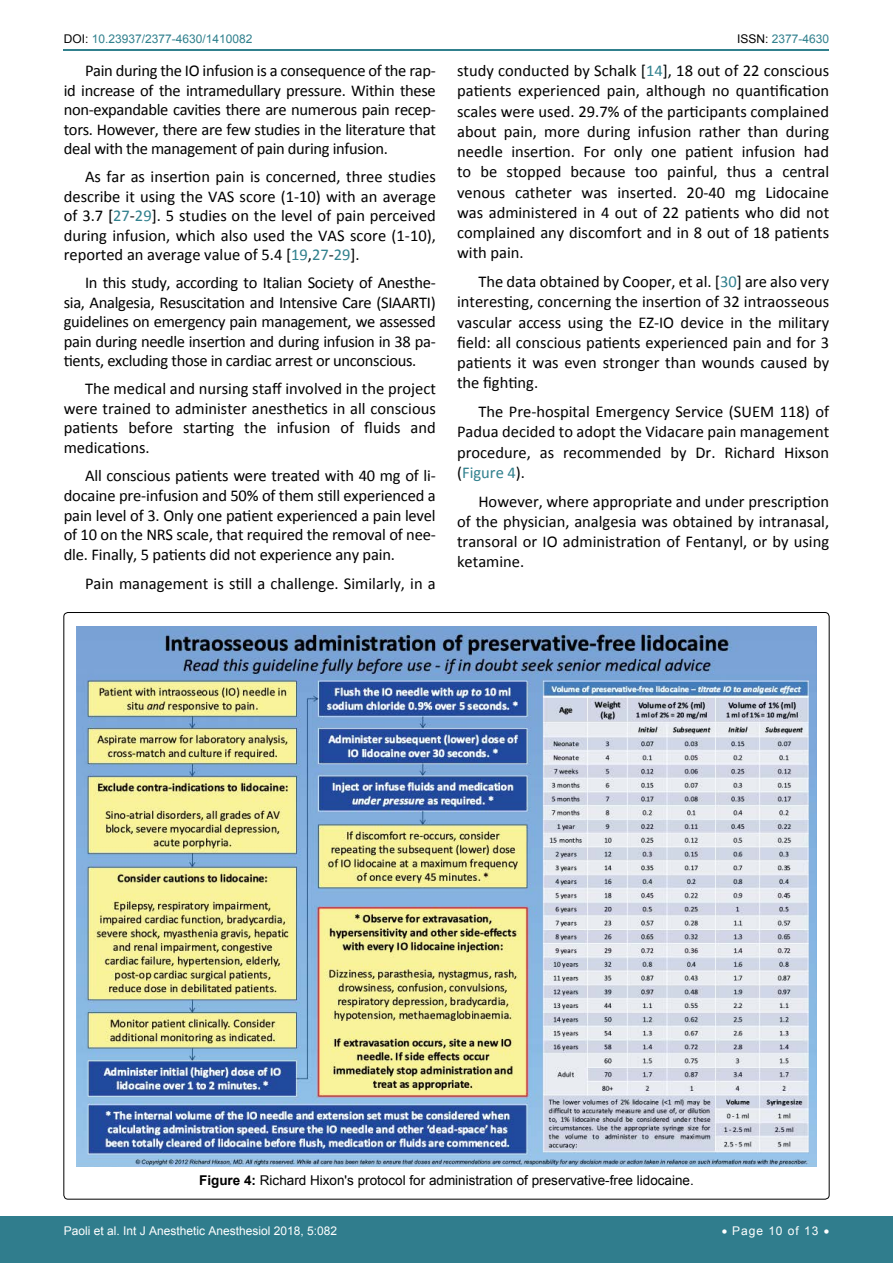
<style>
.page{position:relative;width:893px;height:1263px;background:#fff}
.page>*{position:absolute;margin:0;border:0;box-sizing:border-box;transform-origin:0 0}
.t1{font:16.5px/20.2px "Calibri";color:#000;text-align:justify}
.t2{font:13.5px "Arial";color:#000}
.t3{font:12px "Arial";color:#fff}
.t4{font:12px "Arial";color:#30808d}
.t5{font:12px "Arial";letter-spacing:.08em;color:#fff}
.s1{color:#000}
.s2{color:#30808d}
.s3{font-weight:700}
</style>
<div class="page">
<hr style="left:64px;top:49px;width:765px;height:2px;background:#30808d">
<div style="left:0;top:1217px;width:893px;height:46px;background:#307d8d"></div>
<img style="left:77px;top:626px;width:739px;height:541px">
<p class="t4" style="left:64px;top:31px;width:190px"><span class="s1">DOI:</span> 10.23937/2377-4630/1410082</p>
<p class="t4" style="left:737px;top:31px;width:94px"><span class="s1">ISSN:</span> 2377-4630</p>
<p class="t1" style="left:64px;top:61px;width:374px;line-height:19.5px;text-indent:21px">Pain during the IO infusion is a consequence of the rap&shy;id increase of the intramedullary pressure. Within these non-expandable cavities there are numerous pain recep&shy;tors. However, there are few studies in the literature that deal with the management of pain during infusion.</p>
<p class="t1" style="left:64px;top:167px;width:374px;line-height:19.5px;text-indent:21px">As far as insertion pain is concerned, three studies describe it using the VAS score (1-10) with an average of 3.7 [<span class="s2">27</span>-<span class="s2">29</span>]. 5 studies on the level of pain perceived during infusion, which also used the VAS score (1-10), reported an average value of 5.4 [<span class="s2">19</span>,<span class="s2">27</span>-<span class="s2">29</span>].</p>
<p class="t1" style="left:64px;top:273px;width:374px;line-height:19.5px;text-indent:21px">In this study, according to Italian Society of Anesthe&shy;sia, Analgesia, Resuscitation and Intensive Care (SIAARTI) guidelines on emergency pain management, we assessed pain during needle insertion and during infusion in 38 pa&shy;tients, excluding those in cardiac arrest or unconscious.</p>
<p class="t1" style="left:64px;top:379px;width:374px;line-height:19.5px;text-indent:21px">The medical and nursing staff involved in the project were trained to administer anesthetics in all conscious patients before starting the infusion of fluids and medications.</p>
<p class="t1" style="left:64px;top:466px;width:374px;line-height:19.8px;text-indent:21px">All conscious patients were treated with 40 mg of li&shy;docaine pre-infusion and 50% of them still experienced a pain level of 3. Only one patient experienced a pain level of 10 on the NRS scale, that required the removal of nee&shy;dle. Finally, 5 patients did not experience any pain.</p>
<p class="t1" style="left:85px;top:573px;width:352px">Pain management is still a challenge. Similarly, in a</p>
<p class="t1" style="left:457px;top:61px;width:374px">study conducted by Schalk [<span class="s2">14</span>], 18 out of 22 conscious patients experienced pain, although no quantification scales were used. 29.7% of the participants complained about pain, more during infusion rather than during needle insertion. For only one patient infusion had to be stopped because too painful, thus a central venous catheter was inserted. 20-40 mg Lidocaine was administered in 4 out of 22 patients who did not complained any discomfort and in 8 out of 18 patients with pain.</p>
<p class="t1" style="left:457px;top:272px;width:374px;text-indent:21px">The data obtained by Cooper, et al. [<span class="s2">30</span>] are also very interesting, concerning the insertion of 32 intraosseous vascular access using the EZ-IO device in the military field: all conscious patients experienced pain and for 3 patients it was even stronger than wounds caused by the fighting.</p>
<p class="t1" style="left:457px;top:402px;width:374px;text-indent:21px">The Pre-hospital Emergency Service (SUEM 118) of Padua decided to adopt the Vidacare pain management procedure, as recommended by Dr. Richard Hixson (<span class="s2">Figure 4</span>).</p>
<p class="t1" style="left:457px;top:491px;width:374px;text-indent:21px">However, where appropriate and under prescription of the physician, analgesia was obtained by intranasal, transoral or IO administration of Fentanyl, or by using ketamine.</p>
<p class="t2" style="left:199px;top:1172px;width:496px"><span class="s3">Figure 4:</span> Richard Hixon's protocol for administration of preservative-free lidocaine.</p>
<p class="t3" style="left:64px;top:1223px;width:275px">Paoli et al. Int J Anesthetic Anesthesiol 2018, 5:082</p>
<p class="t5" style="left:722px;top:1223px;width:109px">• Page 10 of 13 •</p>
</div>
